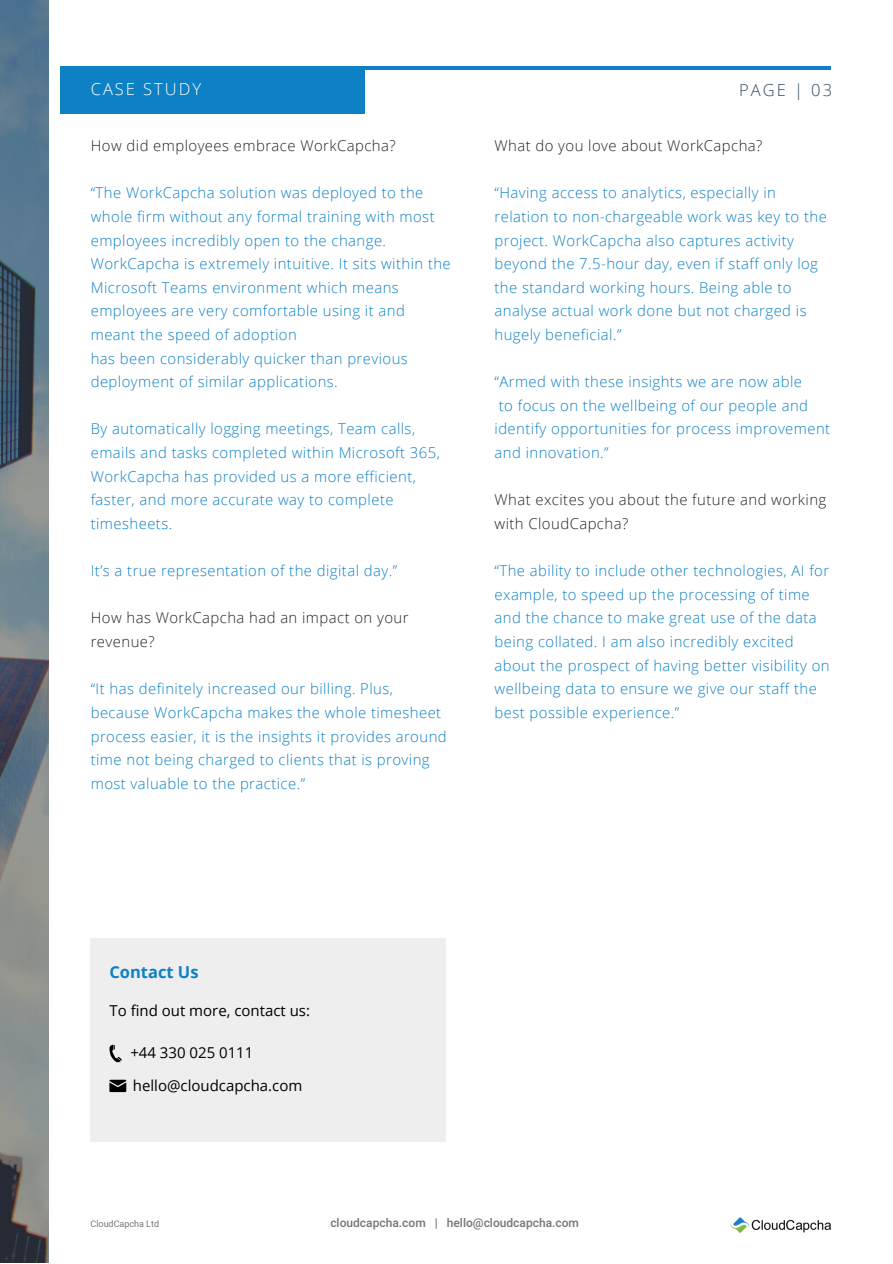
<style>
.page{position:relative;width:893px;height:1264px;background:#fff}
.page>*{position:absolute;margin:0;border:0;box-sizing:border-box;transform-origin:0 0}
.t1{font:300 16.5px "Open Sans";letter-spacing:.12em;color:#fff}
.t2{font:700 16.5px "Open Sans";color:#0e81c5}
.t3{font:300 16.5px "Open Sans";letter-spacing:.12em;color:#364d62}
.t4{font:15px "Open Sans";color:#000}
.t5{font:300 14.85px/23.5px "Open Sans";letter-spacing:.03em;color:#0e81c5}
.t6{font:300 14.85px/23.5px "Open Sans";letter-spacing:.03em;color:#222}
.t7{font:500 12px "Heebo";color:#787777}
.t8{font:9px "Heebo";color:#787777}
</style>
<div class="page">
<hr style="left:60px;top:66px;width:770px;height:4px;background:#0e81c5">
<div style="left:60px;top:66px;width:305px;height:47px;background:#0e81c5"></div>
<img style="left:0;top:0;width:49px;height:1262px">
<img style="left:730px;top:1217px;width:101px;height:16px">
<div style="left:91px;top:938px;width:355px;height:203px;background:#e9e8e9"></div>
<svg style="left:109px;top:1044px;width:13px;height:18px"></svg>
<svg style="left:109px;top:1079px;width:17px;height:13px"></svg>
<p class="t1" style="left:91px;top:78px;width:112px">CASE STUDY</p>
<p class="t3" style="left:739px;top:79px;width:94px">PAGE | 03</p>
<p class="t6" style="left:91px;top:133px;width:306px">How did employees embrace WorkCapcha?</p>
<p class="t5" style="left:91px;top:181px;width:345px">“The WorkCapcha solution was deployed to the whole firm without any formal training with most employees incredibly open to the change.</p>
<p class="t5" style="left:91px;top:252px;width:361px">WorkCapcha is extremely intuitive. It sits within the Microsoft Teams environment which means employees are very comfortable using it and meant the speed of adoption</p>
<p class="t5" style="left:91px;top:346px;width:318px">has been considerably quicker than previous deployment of similar applications.</p>
<p class="t5" style="left:91px;top:417px;width:350px">By automatically logging meetings, Team calls, emails and tasks completed within Microsoft 365, WorkCapcha has provided us a more efficient, faster, and more accurate way to complete timesheets.</p>
<p class="t5" style="left:91px;top:558px;width:308px">It’s a true representation of the digital day.”</p>
<p class="t6" style="left:91px;top:606px;width:319px">How has WorkCapcha had an impact on your revenue?</p>
<p class="t5" style="left:91px;top:676px;width:357px">“It has definitely increased our billing. Plus, because WorkCapcha makes the whole timesheet process easier, it is the insights it provides around time not being charged to clients that is proving most valuable to the practice.”</p>
<p class="t6" style="left:494px;top:133px;width:269px">What do you love about WorkCapcha?</p>
<p class="t5" style="left:494px;top:181px;width:334px">“Having access to analytics, especially in relation to non-chargeable work was key to the project. WorkCapcha also captures activity beyond the 7.5-hour day, even if staff only log the standard working hours. Being able to analyse actual work done but not charged is hugely beneficial.”</p>
<p class="t5" style="left:494px;top:370px;width:309px">“Armed with these insights we are now able</p>
<p class="t5" style="left:494px;top:393px;width:337px">to focus on the wellbeing of our people and identify opportunities for process improvement and innovation.”</p>
<p class="t6" style="left:494px;top:488px;width:333px">What excites you about the future and working with CloudCapcha?</p>
<p class="t5" style="left:494px;top:558px;width:336px">“The ability to include other technologies, AI for example, to speed up the processing of time and the chance to make great use of the data being collated. I am also incredibly excited about the prospect of having better visibility on wellbeing data to ensure we give our staff the best possible experience.”</p>
<p class="t2" style="left:109px;top:960px;width:91px">Contact Us</p>
<p class="t4" style="left:109px;top:1000px;width:202px">To find out more, contact us:</p>
<p class="t4" style="left:130px;top:1042px;width:125px">+44 330 025 0111</p>
<p class="t4" style="left:133px;top:1075px;width:171px">hello@cloudcapcha.com</p>
<p class="t8" style="left:90px;top:1217px;width:70px">CloudCapcha Ltd</p>
<p class="t7" style="left:330px;top:1213px;width:250px">cloudcapcha.com | hello@cloudcapcha.com</p>
</div>
